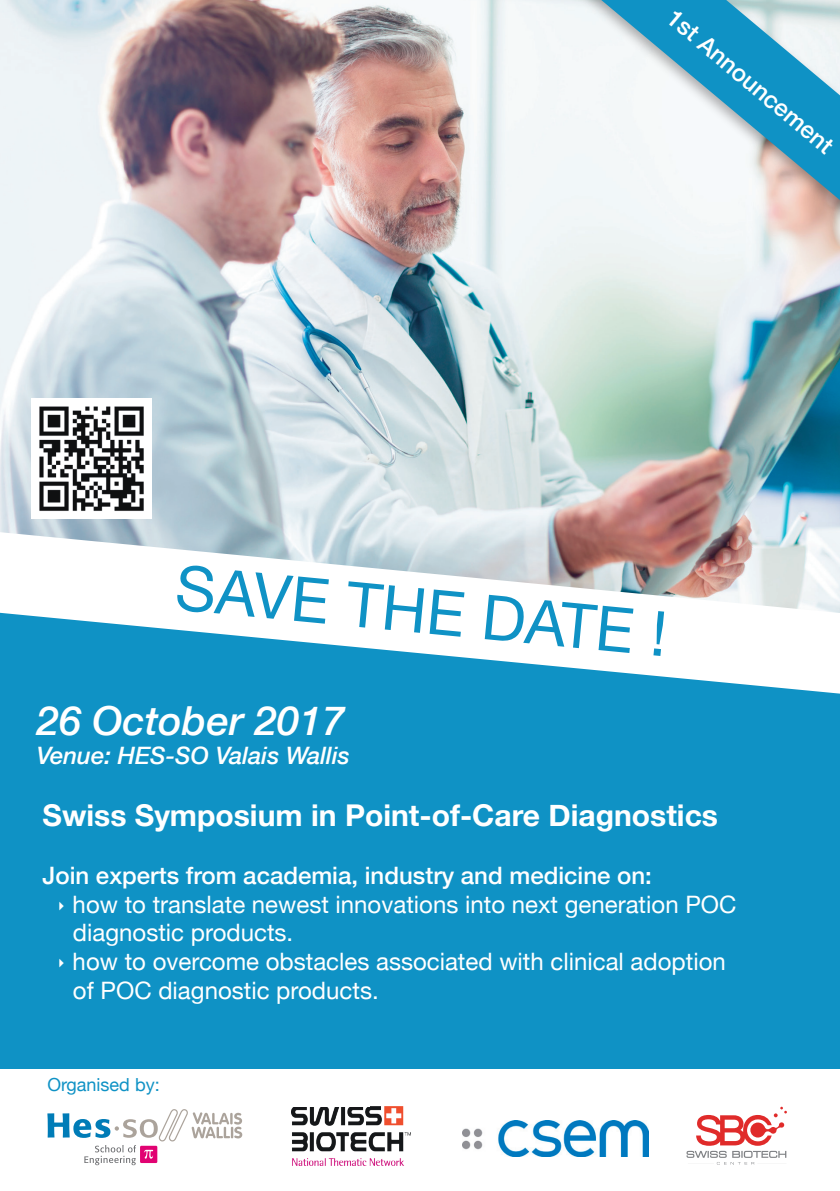
<style>
.page{position:relative;width:840px;height:1191px;background:#fff}
.page>*{position:absolute;margin:0;border:0;box-sizing:border-box;transform-origin:0 0}
.t1{font:62.2px "Helvetica Neue";color:#0f92c5}
.t2{font:italic 500 40px "Helvetica Neue";color:#fff}
.t3{font:700 30px "Helvetica Neue";color:#fff}
.t4{font:24px/28.8px "Helvetica Neue";color:#fff}
.t5{font:500 24px "Helvetica Neue";color:#fff}
.t6{font:italic 500 24px "Helvetica Neue";color:#fff}
.t7{font:18px "Helvetica Neue";color:#0f92c5}
</style>
<div class="page">
<img style="left:0;top:0;width:839px;height:532px">
<div style="left:575px;top:0;width:264px;height:228px;background:#231f20;opacity:.35"></div>
<svg style="left:601px;top:0;width:238px;height:200px"></svg>
<div style="left:0;top:693px;width:839px;height:376px;background:#0f92c5"></div>
<svg style="left:0;top:532px;width:839px;height:161px"></svg>
<img style="left:462px;top:1120px;width:185px;height:36px">
<img style="left:291px;top:1106px;width:119px;height:59px">
<svg style="left:686px;top:1106px;width:100px;height:58px"></svg>
<svg style="left:47px;top:1109px;width:195px;height:56px"></svg>
<img style="left:31px;top:398px;width:120px;height:120px">
<svg style="left:60px;top:901px;width:4px;height:9px"></svg>
<svg style="left:60px;top:958px;width:4px;height:9px"></svg>
<p class="t5" style="left:682px;top:-1px;width:210px;rotate:40deg">1st Announcement</p>
<h1 class="t1" style="left:179px;top:544px;width:494px;rotate:5deg">SAVE THE DATE !</h1>
<h2 class="t2" style="left:37px;top:687px;width:308px">26 October 2017</h2>
<p class="t6" style="left:37px;top:735px;width:314px">Venue: HES-SO Valais Wallis</p>
<p class="t3" style="left:43px;top:792px;width:676px">Swiss Symposium in Point-of-Care Diagnostics</p>
<p class="t5" style="left:43px;top:856px;width:610px">Join experts from academia, industry and medicine on:</p>
<p class="t4" style="left:73px;top:891px;width:665px">how to translate newest innovations into next generation POC diagnostic products.<br>how to overcome obstacles associated with clinical adoption of POC diagnostic products.</p>
<p class="t7" style="left:47px;top:1071px;width:114px">Organised by:</p>
</div>
